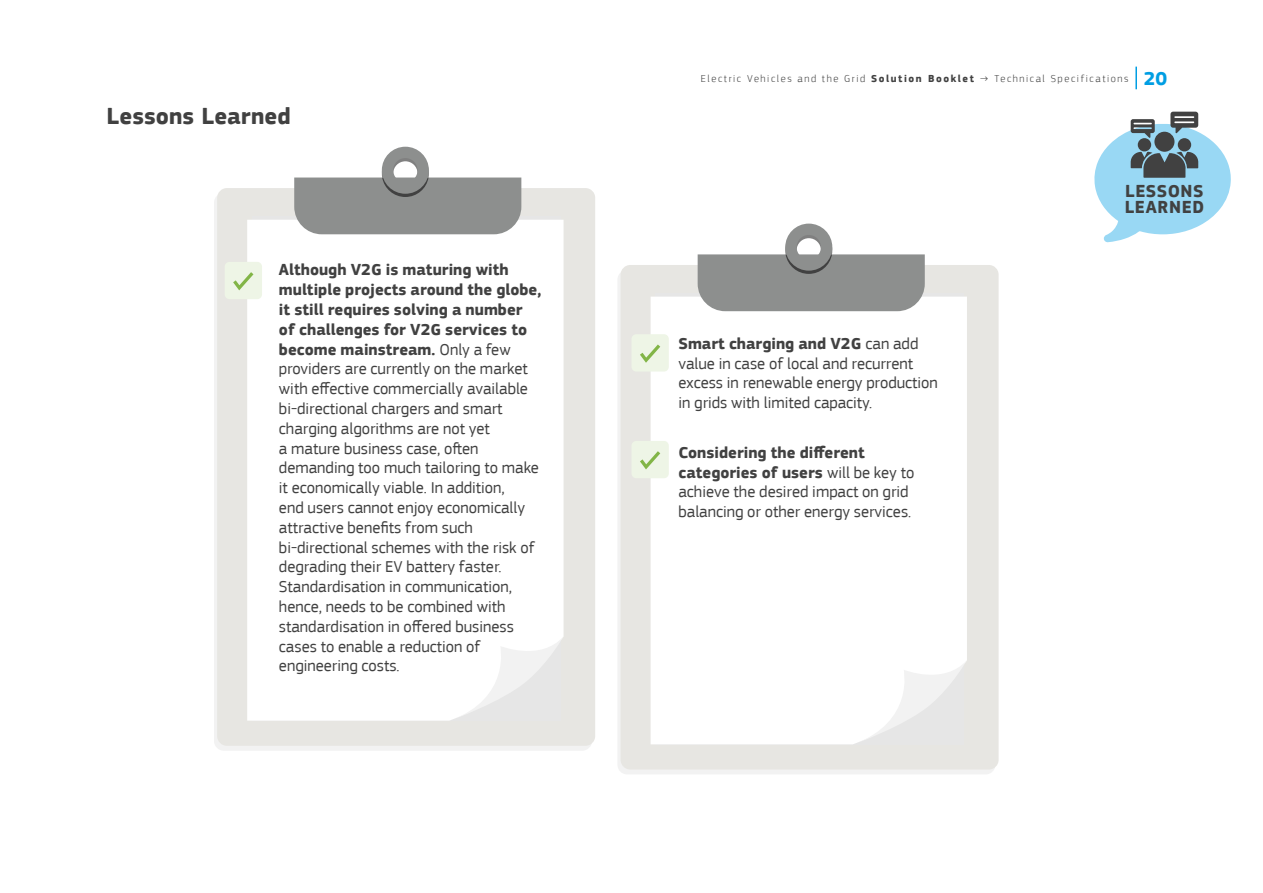
<style>
.page{position:relative;width:1263px;height:893px;background:#fff}
.page>*{position:absolute;margin:0;border:0;box-sizing:border-box;transform-origin:0 0}
.Heading_Two{font:700 24px "EC Square Sans Pro";letter-spacing:.005em;color:#414141}
.t1{font:700 18px/16.5px "EC Square Sans Pro";letter-spacing:.035em;color:#414141}
.Lessons_learnt{font:16.5px/19.8px "EC Square Sans Pro";color:#414141}
.t2{font:300 10.5px "EC Square Sans Pro";letter-spacing:.15em;color:#414141}
.s1{font-weight:700}
.s2{font-weight:700;font-size:19.5px;color:#009ee3}
</style>
<div class="page">
<hr style="left:1135px;top:67px;width:2px;height:22px;background:#009ee3">
<svg style="left:1094px;top:112px;width:137px;height:130px"></svg>
<div style="left:617px;top:270px;width:378px;height:504px;background:#f2f2f2;border-radius:10px"></div>
<div style="left:621px;top:265px;width:377px;height:504px;background:#e7e6e2;border-radius:10px"></div>
<div style="left:651px;top:297px;width:316px;height:447px;background:#fff"></div>
<svg style="left:853px;top:660px;width:114px;height:84px"></svg>
<svg style="left:698px;top:224px;width:227px;height:87px"></svg>
<div style="left:217px;top:188px;width:378px;height:558px;background:#e7e6e2;border-radius:10px"></div>
<div style="left:247px;top:220px;width:316px;height:501px;background:#fff"></div>
<svg style="left:450px;top:636px;width:113px;height:85px"></svg>
<svg style="left:294px;top:147px;width:227px;height:87px"></svg>
<div style="left:631px;top:334px;width:38px;height:38px;background:#eef5e6;border-radius:5px"></div>
<svg style="left:640px;top:344px;width:20px;height:19px"></svg>
<div style="left:631px;top:441px;width:38px;height:37px;background:#eef5e6;border-radius:5px"></div>
<svg style="left:640px;top:451px;width:20px;height:18px"></svg>
<div style="left:225px;top:262px;width:37px;height:37px;background:#eef5e6;border-radius:5px"></div>
<svg style="left:233px;top:272px;width:20px;height:18px"></svg>
<p class="Heading_Two" style="left:107px;top:102px;width:185px">Lessons Learned</p>
<p class="Lessons_learnt" style="left:279px;top:260px;width:264px"><span class="s1">Although V2G is maturing with multiple projects around the globe, it still requires solving a number of challenges for V2G services to become mainstream.</span> Only a few providers are currently on the market with effective commercially available bi-directional chargers and smart charging algorithms are not yet<br>a mature business case, often demanding too much tailoring to make it economically viable. In addition,<br>end users cannot enjoy economically attractive benefits from such bi-directional schemes with the risk of degrading their EV battery faster.</p>
<p class="Lessons_learnt" style="left:279px;top:577px;width:236px">Standardisation in communication, hence, needs to be combined with standardisation in offered business cases to enable a reduction of engineering costs.</p>
<p class="t2" style="left:701px;top:72px;width:468px">Electric Vehicles and the Grid <span class="s1">Solution Booklet</span> → Technical Specifications <span class="s2">20</span></p>
<p class="Lessons_learnt" style="left:678px;top:333px;width:261px"><span class="s1">Smart charging and V2G</span> can add value in case of local and recurrent excess in renewable energy production in grids with limited capacity.</p>
<p class="Lessons_learnt" style="left:678px;top:442px;width:237px"><span class="s1">Considering the different categories of users</span> will be key to achieve the desired impact on grid balancing or other energy services.</p>
<p class="t1" style="left:1125px;top:183px;width:81px">LESSONS<br>LEARNED</p>
</div>
